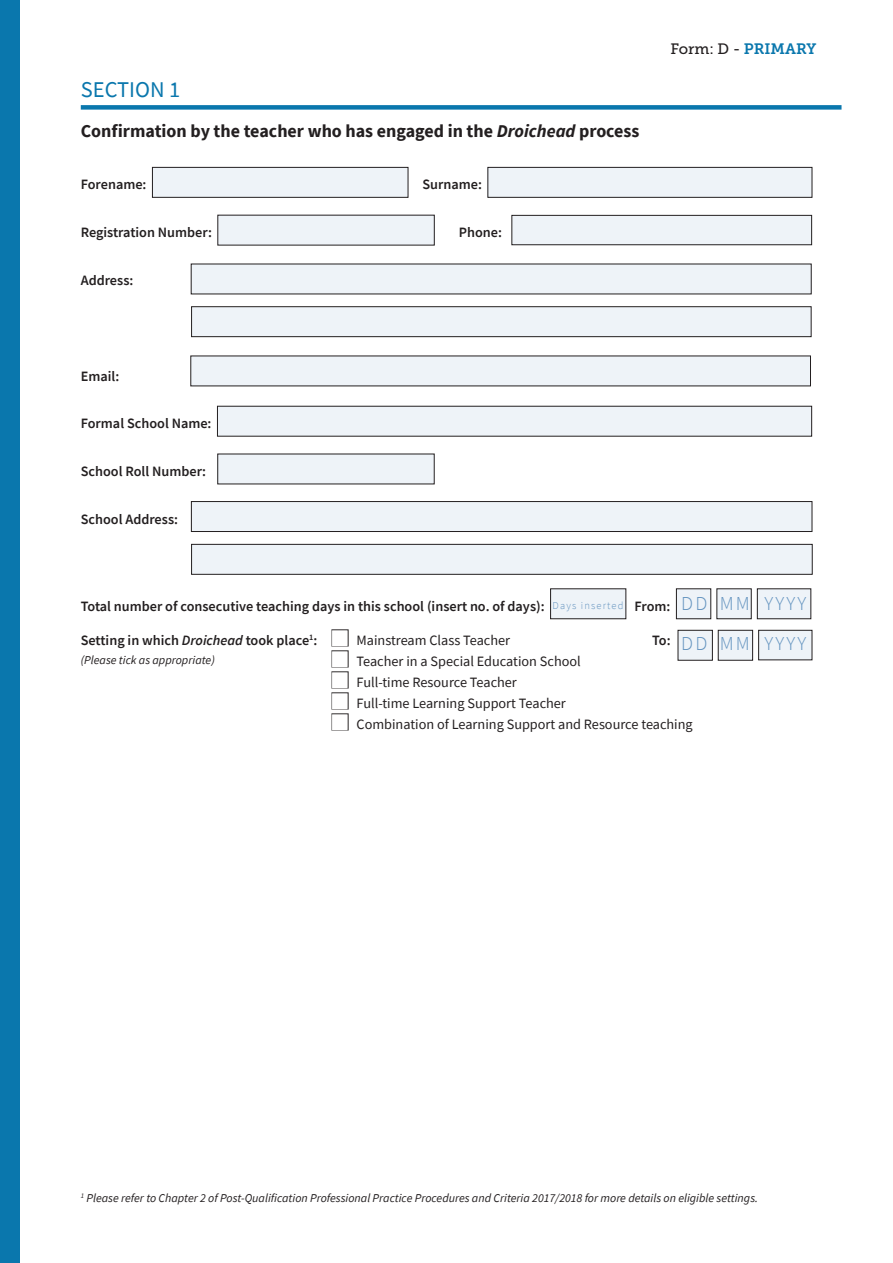
<style>
.page{position:relative;width:893px;height:1263px;background:#fff}
.page>*{position:absolute;margin:0;border:0;box-sizing:border-box;transform-origin:0 0}
.Default{font:22.5px "Source Sans Pro";color:#0a77ad}
.t1{font:300 19.8px "Source Sans Pro";letter-spacing:.11em;color:#6393bf}
.t2{font:700 18px "Source Sans Pro";color:#231f20}
.t3{font:15px "Museo Slab 500";color:#231f20}
.t4{font:600 14.25px "Source Sans Pro";color:#231f20}
.t5{font:14.25px "Source Sans Pro";color:#231f20}
.t6{font:italic 12px "Source Sans Pro";color:#231f20}
.t7{font:300 10.5px "Source Sans Pro";letter-spacing:.11em;color:#6393bf}
.s1{font-style:italic}
.s2{font-family:"Museo Slab 700";color:#0a77ad}
.s3{font-weight:400;font-size:19.5px;color:#fff}
.s4{font-weight:400}
.s5{font-size:19.5px;color:#fff}
</style>
<div class="page">
<div style="left:81px;top:105px;width:760px;height:5px;background:#0a77ad"></div>
<div style="left:152px;top:167px;width:256px;height:30px;background:#eef3f8"></div>
<div style="left:152px;top:167px;width:256px;height:31px;border:1px solid #231f20"></div>
<div style="left:488px;top:167px;width:324px;height:30px;background:#eef3f8"></div>
<div style="left:488px;top:167px;width:324px;height:31px;border:1px solid #231f20"></div>
<div style="left:218px;top:215px;width:216px;height:30px;background:#eef3f8"></div>
<div style="left:191px;top:264px;width:620px;height:30px;background:#eef3f8"></div>
<div style="left:192px;top:307px;width:619px;height:30px;background:#eef3f8"></div>
<div style="left:191px;top:306px;width:620px;height:31px;border:1px solid #231f20"></div>
<div style="left:191px;top:356px;width:619px;height:30px;background:#eef3f8"></div>
<div style="left:217px;top:406px;width:595px;height:30px;background:#eef3f8"></div>
<div style="left:217px;top:406px;width:595px;height:30px;border:1px solid #231f20"></div>
<div style="left:218px;top:454px;width:216px;height:30px;background:#eef3f8"></div>
<div style="left:191px;top:501px;width:621px;height:30px;background:#eef3f8"></div>
<div style="left:191px;top:501px;width:621px;height:31px;border:1px solid #231f20"></div>
<div style="left:192px;top:544px;width:620px;height:30px;background:#eef3f8"></div>
<div style="left:191px;top:544px;width:621px;height:30px;border:1px solid #231f20"></div>
<div style="left:551px;top:589px;width:75px;height:30px;background:#eef3f8"></div>
<div style="left:550px;top:589px;width:76px;height:30px;border:1px solid #231f20"></div>
<div style="left:676px;top:589px;width:35px;height:30px;background:#eef3f8"></div>
<div style="left:676px;top:589px;width:35px;height:30px;border:1px solid #231f20"></div>
<div style="left:717px;top:589px;width:34px;height:30px;background:#eef3f8"></div>
<div style="left:757px;top:589px;width:54px;height:30px;background:#eef3f8"></div>
<div style="left:757px;top:589px;width:54px;height:30px;border:1px solid #231f20"></div>
<div style="left:331px;top:629px;width:18px;height:17px;border:2px solid #231f20"></div>
<div style="left:331px;top:650px;width:18px;height:17px;border:2px solid #231f20"></div>
<div style="left:331px;top:671px;width:18px;height:17px;border:2px solid #231f20"></div>
<div style="left:331px;top:692px;width:18px;height:17px;border:2px solid #231f20"></div>
<div style="left:331px;top:713px;width:18px;height:17px;border:2px solid #231f20"></div>
<div style="left:0;top:0;width:20px;height:1263px;background:#0a77ad"></div>
<div style="left:512px;top:215px;width:300px;height:30px;background:#eef3f8"></div>
<div style="left:512px;top:215px;width:300px;height:30px;border:1px solid #231f20"></div>
<div style="left:678px;top:630px;width:34px;height:30px;background:#eef3f8"></div>
<div style="left:678px;top:630px;width:35px;height:30px;border:1px solid #231f20"></div>
<div style="left:718px;top:630px;width:35px;height:30px;background:#eef3f8"></div>
<div style="left:718px;top:630px;width:35px;height:30px;border:1px solid #231f20"></div>
<div style="left:759px;top:630px;width:53px;height:30px;background:#eef3f8"></div>
<div style="left:758px;top:630px;width:54px;height:30px;border:1px solid #231f20"></div>
<p class="Default" style="left:81px;top:75px;width:101px">SECTION 1</p>
<p class="t2" style="left:81px;top:119px;width:560px">Confirmation by the teacher who has engaged in the <span class="s1">Droichead</span> process</p>
<p class="t4" style="left:81px;top:175px;width:67px">Forename:</p>
<p class="t4" style="left:422px;top:175px;width:61px">Surname:</p>
<p class="t4" style="left:81px;top:223px;width:133px">Registration Number:</p>
<p class="t4" style="left:459px;top:223px;width:45px">Phone:</p>
<p class="t4" style="left:81px;top:271px;width:54px">Address:</p>
<p class="t3" style="left:670px;top:40px;width:148px">Form: D - <span class="s2">PRIMARY</span></p>
<p class="t4" style="left:81px;top:366px;width:40px">Email:</p>
<p class="t4" style="left:81px;top:414px;width:132px">Formal School Name:</p>
<p class="t4" style="left:81px;top:462px;width:127px">School Roll Number:</p>
<p class="t4" style="left:81px;top:510px;width:99px">School Address:</p>
<p class="t7" style="left:553px;top:599px;width:72px">Days inserted</p>
<p class="t1" style="left:681px;top:591px;width:127px">DD MM YYYY</p>
<p class="t4" style="left:81px;top:597px;width:465px">Total number of consecutive teaching days in this school (insert no. of days):</p>
<p class="t4" style="left:635px;top:597px;width:37px">From:</p>
<p class="t4" style="left:81px;top:630px;width:431px">Setting in which <span class="s1">Droichead</span> took place<sup>1</sup>: <span class="s3">■</span> <span class="s4">Mainstream Class Teacher</span></p>
<p class="t4" style="left:652px;top:630px;width:20px">To:</p>
<p class="t5" style="left:331px;top:652px;width:251px"><span class="s5">■</span> Teacher in a Special Education School</p>
<p class="t5" style="left:331px;top:673px;width:187px"><span class="s5">■</span> Full-time Resource Teacher</p>
<p class="t5" style="left:331px;top:694px;width:236px"><span class="s5">■</span> Full-time Learning Support Teacher</p>
<p class="t5" style="left:331px;top:715px;width:363px"><span class="s5">■</span> Combination of Learning Support and Resource teaching</p>
<p class="t1" style="left:681px;top:631px;width:127px">DD MM YYYY</p>
<p class="t6" style="left:81px;top:653px;width:136px">(Please tick as appropriate)</p>
<p class="t6" style="left:81px;top:1190px;width:679px"><sup>1</sup> Please refer to Chapter 2 of Post-Qualification Professional Practice Procedures and Criteria 2017/2018 for more details on eligible settings.</p>
</div>
